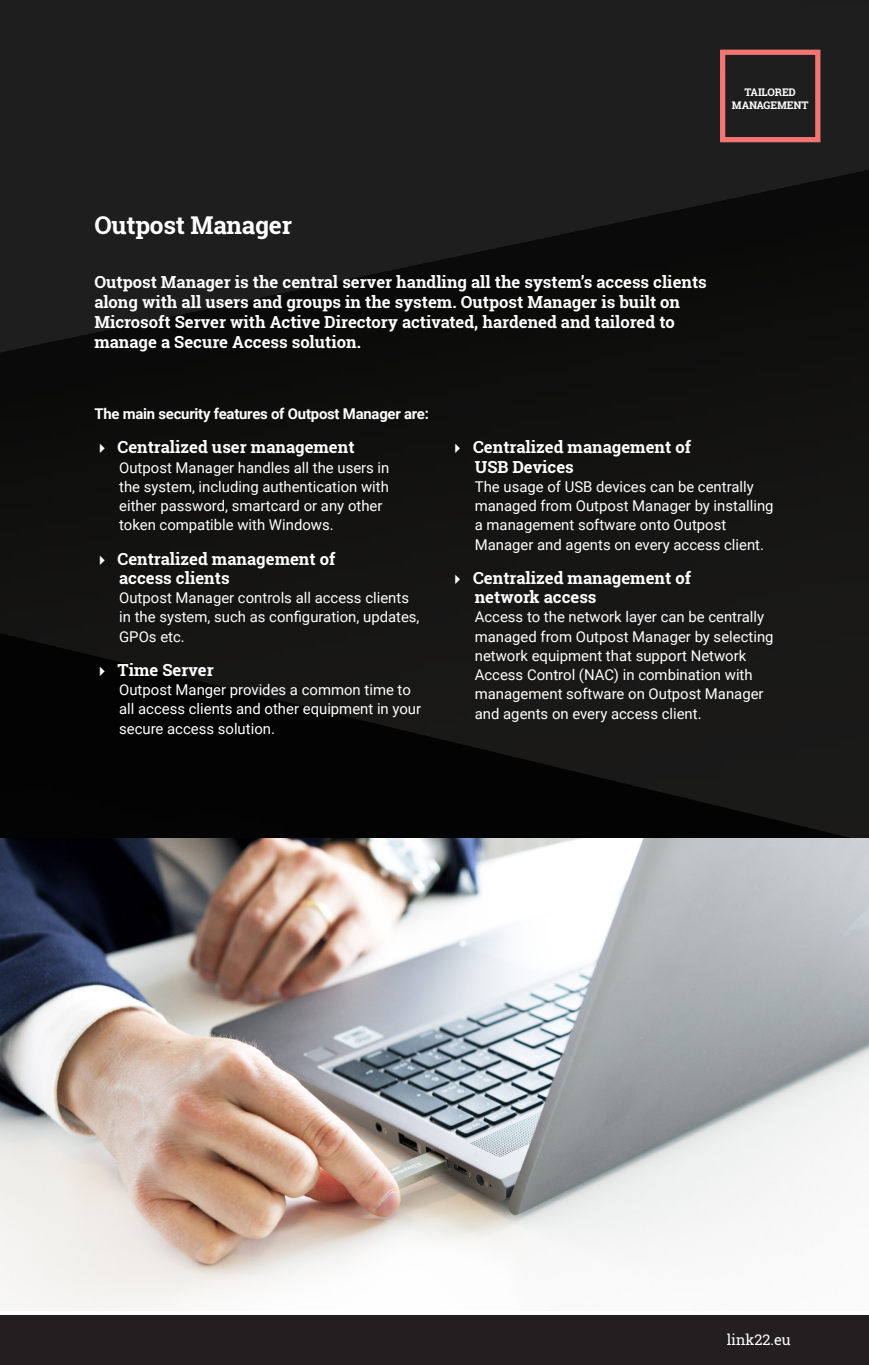
<style>
.page{position:relative;width:869px;height:1365px;background:#fff}
.page>*{position:absolute;margin:0;border:0;box-sizing:border-box;transform-origin:0 0}
.Bröd{font:700 24.5px "Roboto Slab";letter-spacing:-.01em;color:#fff}
.t1{font:700 16.62px/19.9px "Roboto Slab";color:#fff}
.t2{font:14.88px/19.2px "Roboto";color:#fff}
.t3{font:700 14.88px "Roboto";letter-spacing:-.015em;color:#fff}
.t4{font:14.53px "Roboto Slab";color:#fff}
.t5{font:700 10.5px "Roboto Slab";letter-spacing:-.01em;color:#fff}
</style>
<div class="page">
<svg style="left:0;top:705px;width:868px;height:133px;background:#0a0a09"></svg>
<svg style="left:0;top:622px;width:868px;height:83px;background:#141413"></svg>
<img style="left:0;top:49px;width:868px;height:573px">
<div style="left:0;top:0;width:868px;height:49px;background:#1d1e1d"></div>
<div style="left:0;top:1315px;width:868px;height:49px;background:#231f20"></div>
<div style="left:719px;top:50px;width:101px;height:92px;border:5px solid #f27572"></div>
<img style="left:0;top:838px;width:868px;height:472px">
<p class="t5" style="left:744px;top:85px;width:53px">TAILORED</p>
<p class="t5" style="left:731px;top:98px;width:78px">MANAGEMENT</p>
<p class="Bröd" style="left:94px;top:208px;width:199px">Outpost Manager</p>
<p class="t1" style="left:94px;top:271px;width:613px">Outpost Manager is the central server handling all the system’s access clients along with all users and groups in the system. Outpost Manager is built on Microsoft Server with Active Directory activated, hardened and tailored to manage a Secure Access solution.</p>
<p class="t3" style="left:94px;top:403px;width:336px">The main security features of Outpost Manager are:</p>
<p class="t1" style="left:94px;top:437px;width:262px">✔ Centralized user management</p>
<p class="t2" style="left:119px;top:457px;width:272px">Outpost Manager handles all the users in the system, including authentication with either password, smartcard or any other token compatible with Windows.</p>
<p class="t1" style="left:119px;top:548px;width:217px;line-height:19.2px;text-indent:-25px">✔ Centralized management of access clients</p>
<p class="t2" style="left:119px;top:587px;width:302px">Outpost Manager controls all access clients in the system, such as configuration, updates,<br>GPOs etc.</p>
<p class="t1" style="left:94px;top:659px;width:121px">✔ Time Server</p>
<p class="t2" style="left:119px;top:679px;width:303px">Outpost Manger provides a common time to all access clients and other equipment in your secure access solution.</p>
<p class="t1" style="left:474px;top:437px;width:217px;line-height:19.2px;text-indent:-25px">✔ Centralized management of<br>USB Devices</p>
<p class="t2" style="left:474px;top:476px;width:300px">The usage of USB devices can be centrally managed from Outpost Manager by installing a management software onto Outpost Manager and agents on every access client.</p>
<p class="t1" style="left:474px;top:568px;width:217px;line-height:19.2px;text-indent:-25px">✔ Centralized management of network access</p>
<p class="t2" style="left:474px;top:606px;width:300px">Access to the network layer can be centrally managed from Outpost Manager by selecting network equipment that support Network Access Control (NAC) in combination with management software on Outpost Manager and agents on every access client.</p>
<p class="t4" style="left:726px;top:1329px;width:65px">link22.eu</p>
</div>
